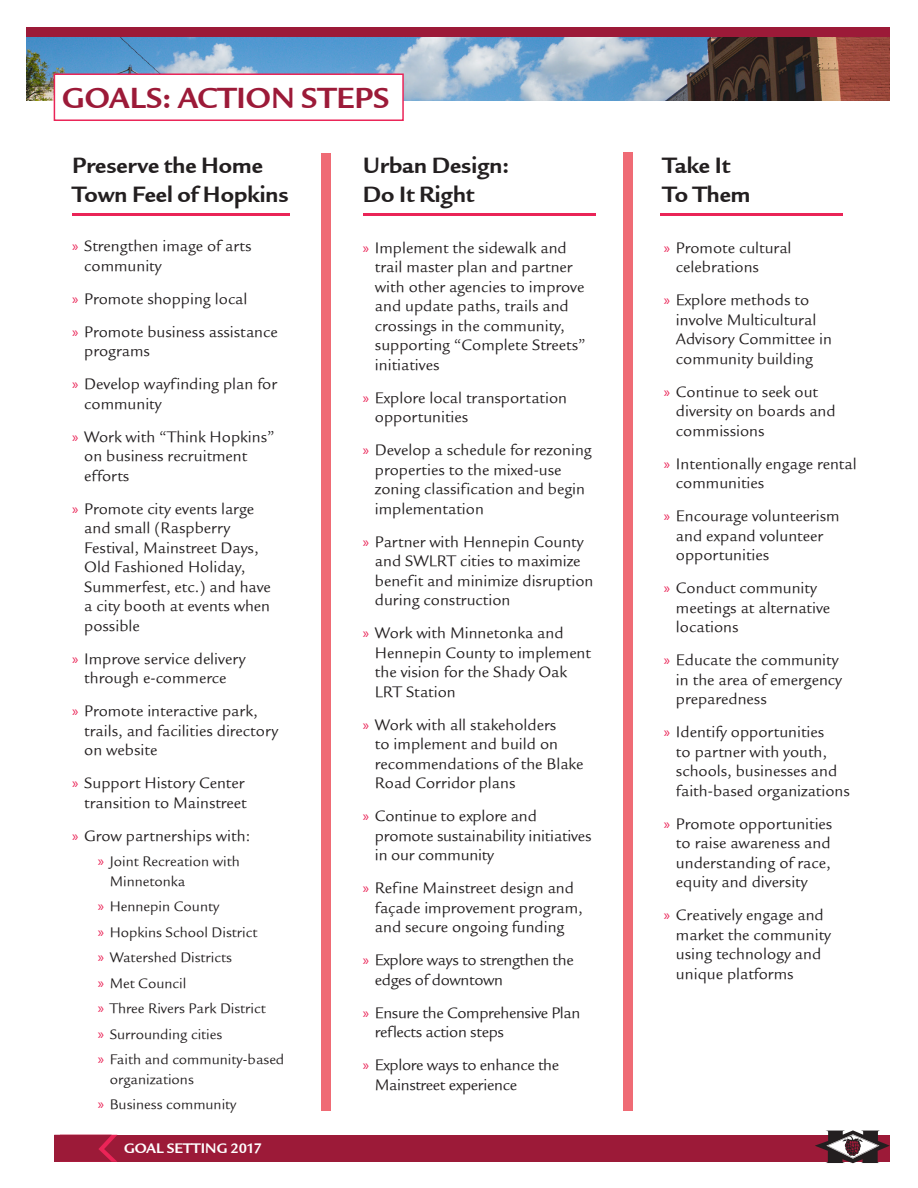
<style>
.page{position:relative;width:918px;height:1188px;background:#fff}
.page>*{position:absolute;margin:0;border:0;box-sizing:border-box;transform-origin:0 0}
.Heading{font:31.5px "Legacy Sans ITCTT Bold";color:#9c1a38}
.goal{font:24px/28.8px "Legacy Sans ITCTT Bold";color:#231f20}
.t1{font:16.5px/19.5px "Legacy Sans ITCTT Book";color:#231f20}
.t2{font:16.5px/19.5px "Legacy Sans ITCTT Book";letter-spacing:-.02em;color:#231f20}
.t3{font:15px/19.5px "Legacy Sans ITCTT Book";color:#231f20}
.body_reverse{font:15px "Legacy Sans ITCTT Bold";color:#fff}
.s1{font-family:"Myriad Pro";font-size:15px;color:#ea2457}
.s2{font-family:"Myriad Pro";color:#ea2457}
</style>
<div class="page">
<img style="left:27px;top:37px;width:863px;height:64px">
<div style="left:54px;top:1135px;width:836px;height:27px;background:#9c1a38"></div>
<svg style="left:60px;top:1135px;width:57px;height:27px"></svg>
<div style="left:54px;top:73px;width:350px;height:48px;background:#fff;border:2px solid #ea2457"></div>
<hr style="left:72px;top:213px;width:217px;height:3px;background:#ea2457">
<hr style="left:363px;top:213px;width:232px;height:3px;background:#ea2457">
<hr style="left:660px;top:213px;width:183px;height:3px;background:#ea2457">
<div style="left:321px;top:153px;width:9px;height:958px;background:#ef6b75"></div>
<div style="left:624px;top:152px;width:9px;height:959px;background:#ef6b75"></div>
<div style="left:27px;top:28px;width:863px;height:9px;background:#9c1a38"></div>
<svg style="left:815px;top:1130px;width:75px;height:34px"></svg>
<p class="Heading" style="left:62px;top:80px;width:329px">GOALS: ACTION STEPS</p>
<p class="goal" style="left:72px;top:152px;width:218px">Preserve the Home<br>Town Feel of Hopkins</p>
<p class="goal" style="left:363px;top:152px;width:148px">Urban Design:<br>Do It Right</p>
<p class="goal" style="left:662px;top:152px;width:90px">Take It<br>To Them</p>
<p class="t1" style="left:84px;top:236px;width:169px;text-indent:-12px"><span class="s1">»</span> Strengthen image of arts community</p>
<p class="t1" style="left:72px;top:289px;width:177px"><span class="s1">»</span> Promote shopping local</p>
<p class="t1" style="left:84px;top:322px;width:195px;text-indent:-12px"><span class="s1">»</span> Promote business assistance programs</p>
<p class="t1" style="left:84px;top:374px;width:194px;text-indent:-12px"><span class="s1">»</span> Develop wayfinding plan for community</p>
<p class="t1" style="left:84px;top:427px;width:192px;text-indent:-12px"><span class="s1">»</span> Work with “Think Hopkins” on business recruitment efforts</p>
<p class="t1" style="left:84px;top:499px;width:188px;text-indent:-12px"><span class="s1">»</span> Promote city events large and small (Raspberry<br>Festival, Mainstreet Days,<br>Old Fashioned Holiday,<br>Summerfest, etc.) and have a city booth at events when possible</p>
<p class="t1" style="left:72px;top:649px;width:175px;text-align:center"><span class="s1">»</span> Improve service delivery through e-commerce</p>
<p class="t1" style="left:84px;top:701px;width:195px;text-indent:-12px"><span class="s1">»</span> Promote interactive park, trails, and facilities directory on website</p>
<p class="t1" style="left:72px;top:773px;width:176px;text-align:right"><span class="s1">»</span> Support History Center transition to Mainstreet</p>
<p class="t1" style="left:72px;top:826px;width:180px"><span class="s1">»</span> Grow partnerships with:</p>
<p class="t3" style="left:110px;top:852px;width:132px;text-indent:-12px"><span class="s2">»</span> Joint Recreation with<br>Minnetonka</p>
<p class="t3" style="left:98px;top:897px;width:123px"><span class="s2">»</span> Hennepin County</p>
<p class="t3" style="left:98px;top:922px;width:161px"><span class="s2">»</span> Hopkins School District</p>
<p class="t3" style="left:98px;top:948px;width:136px"><span class="s2">»</span> Watershed Districts</p>
<p class="t3" style="left:98px;top:973px;width:90px"><span class="s2">»</span> Met Council</p>
<p class="t3" style="left:98px;top:999px;width:170px"><span class="s2">»</span> Three Rivers Park District</p>
<p class="t3" style="left:98px;top:1024px;width:126px"><span class="s2">»</span> Surrounding cities</p>
<p class="t3" style="left:110px;top:1050px;width:176px;text-indent:-12px"><span class="s2">»</span> Faith and community-based organizations</p>
<p class="t3" style="left:98px;top:1095px;width:140px"><span class="s2">»</span> Business community</p>
<p class="body_reverse" style="left:124px;top:1140px;width:140px">GOAL SETTING 2017</p>
<p class="t1" style="left:375px;top:238px;width:212px;text-indent:-12px"><span class="s1">»</span> Implement the sidewalk and trail master plan and partner with other agencies to improve and update paths, trails and crossings in the community, supporting “Complete Streets” initiatives</p>
<p class="t1" style="left:375px;top:388px;width:194px;text-indent:-12px"><span class="s1">»</span> Explore local transportation opportunities</p>
<p class="t1" style="left:375px;top:440px;width:218px;text-indent:-12px"><span class="s1">»</span> Develop a schedule for rezoning properties to the mixed-use zoning classification and begin implementation</p>
<p class="t1" style="left:375px;top:532px;width:220px;text-indent:-12px"><span class="s1">»</span> Partner with Hennepin County and SWLRT cities to maximize benefit and minimize disruption during construction</p>
<p class="t1" style="left:375px;top:623px;width:218px;text-indent:-12px"><span class="s1">»</span> Work with Minnetonka and<br>Hennepin County to implement the vision for the Shady Oak<br>LRT Station</p>
<p class="t1" style="left:375px;top:715px;width:210px;text-indent:-12px"><span class="s1">»</span> Work with all stakeholders<br>to implement and build on recommendations of the Blake<br>Road Corridor plans</p>
<p class="t1" style="left:375px;top:806px;width:218px;text-indent:-12px"><span class="s1">»</span> Continue to explore and promote sustainability initiatives in our community</p>
<p class="t1" style="left:375px;top:878px;width:209px;text-indent:-12px"><span class="s1">»</span> Refine Mainstreet design and façade improvement program, and secure ongoing funding</p>
<p class="t2" style="left:375px;top:950px;width:200px;text-indent:-12px"><span class="s1">»</span> Explore ways to strengthen the edges of downtown</p>
<p class="t2" style="left:375px;top:1003px;width:207px;text-indent:-12px"><span class="s1">»</span> Ensure the Comprehensive Plan reflects action steps</p>
<p class="t2" style="left:375px;top:1055px;width:186px;text-indent:-12px"><span class="s1">»</span> Explore ways to enhance the<br>Mainstreet experience</p>
<p class="t1" style="left:676px;top:238px;width:117px;text-indent:-12px"><span class="s1">»</span> Promote cultural celebrations</p>
<p class="t1" style="left:676px;top:290px;width:158px;text-indent:-12px"><span class="s1">»</span> Explore methods to involve Multicultural<br>Advisory Committee in community building</p>
<p class="t1" style="left:676px;top:382px;width:161px;text-indent:-12px"><span class="s1">»</span> Continue to seek out diversity on boards and commissions</p>
<p class="t1" style="left:676px;top:454px;width:182px;text-indent:-12px"><span class="s1">»</span> Intentionally engage rental communities</p>
<p class="t1" style="left:676px;top:506px;width:165px;text-indent:-12px"><span class="s1">»</span> Encourage volunteerism and expand volunteer opportunities</p>
<p class="t1" style="left:676px;top:578px;width:156px;text-indent:-12px"><span class="s1">»</span> Conduct community meetings at alternative locations</p>
<p class="t1" style="left:676px;top:650px;width:167px;text-indent:-12px"><span class="s1">»</span> Educate the community in the area of emergency preparedness</p>
<p class="t1" style="left:676px;top:722px;width:175px;text-indent:-12px"><span class="s1">»</span> Identify opportunities<br>to partner with youth, schools, businesses and faith-based organizations</p>
<p class="t1" style="left:676px;top:814px;width:158px;text-align:justify;text-indent:-12px"><span class="s1">»</span> Promote opportunities to raise awareness and understanding of race, equity and diversity</p>
<p class="t1" style="left:676px;top:905px;width:156px;text-indent:-12px"><span class="s1">»</span> Creatively engage and market the community using technology and unique platforms</p>
</div>
